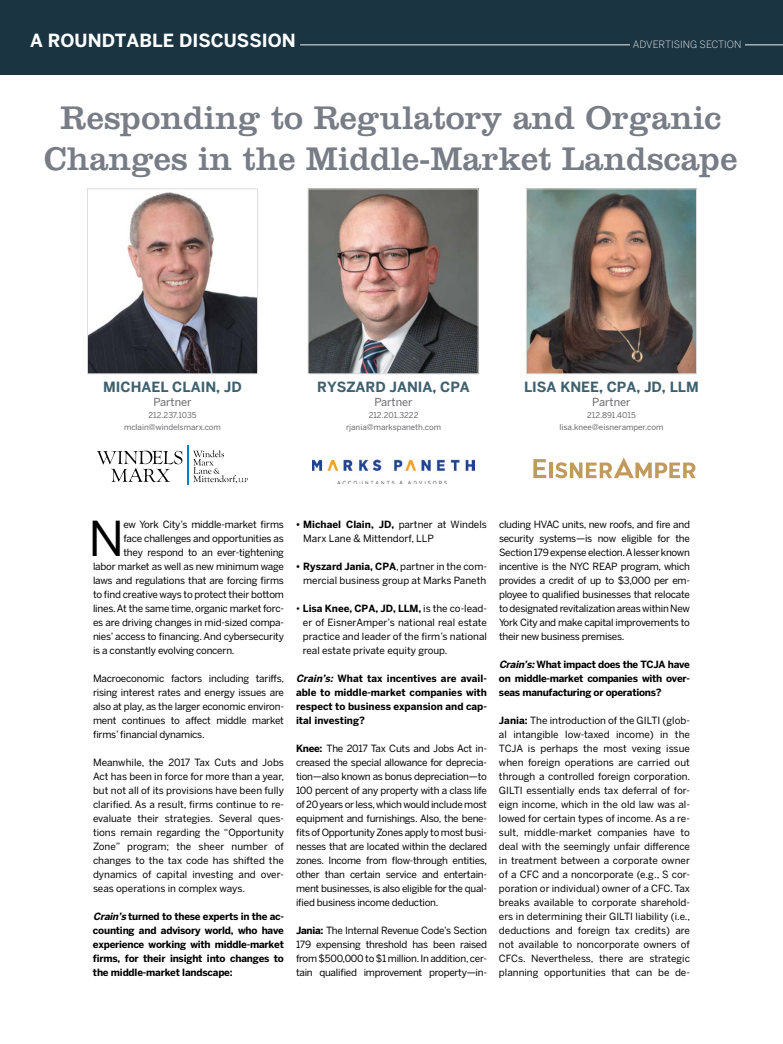
<style>
.page{position:relative;width:783px;height:1044px;background:#fff}
.page>*{position:absolute;margin:0;border:0;box-sizing:border-box;transform-origin:0 0}
.t1{font:47.7px "Benton Sans";color:#000}
.t2{font:34px/40.8px "Clarendon";color:#777c86;text-align:center}
.t3{font:700 18px "Benton Sans";color:#fff}
.t4{font:700 14px "Benton Sans";color:#3f616f}
.t5{font:11px "Benton Sans";color:#67686b}
.t6{font:300 10px "Benton Sans";color:#ededee}
.t7{font:9.9px/14px "Benton Sans";letter-spacing:-.02em;color:#000;text-align:justify}
.t8{font:700 9.9px/14px "Benton Sans";letter-spacing:-.02em;color:#000;text-align:justify}
.t9{font:9.9px/14px "Benton Sans";color:#000}
.t10{font:8px/12px "Benton Sans";color:#67686b;text-align:center}
.s1{font-style:italic}
.s2{font-weight:700}
</style>
<div class="page">
<div style="left:0;top:0;width:783px;height:74px;background:#1a3441"></div>
<hr style="left:300px;top:44px;width:483px;height:1px;background:#ededee">
<div style="left:630px;top:41px;width:114px;height:18px;background:#1a3441"></div>
<img style="left:528px;top:191px;width:167px;height:181px">
<div style="left:526px;top:189px;width:171px;height:185px;border:1px solid #dedddc"></div>
<img style="left:310px;top:191px;width:166px;height:181px">
<div style="left:308px;top:189px;width:170px;height:185px;border:1px solid #dedddc"></div>
<svg style="left:533px;top:459px;width:13px;height:19px"></svg>
<hr style="left:549px;top:463px;width:4px;height:15px;background:#c29a5b">
<svg style="left:555px;top:458px;width:141px;height:20px"></svg>
<img style="left:312px;top:460px;width:162px;height:24px">
<img style="left:89px;top:192px;width:167px;height:180px">
<div style="left:87px;top:189px;width:171px;height:185px;border:1px solid #dedddc"></div>
<svg style="left:97px;top:451px;width:85px;height:31px"></svg>
<svg style="left:193px;top:450px;width:55px;height:33px"></svg>
<hr style="left:187px;top:445px;width:2px;height:40px;background:#0081c6">
<h3 class="t3" style="left:30px;top:29px;width:267px">A ROUNDTABLE DISCUSSION</h3>
<p class="t6" style="left:633px;top:39px;width:110px">ADVERTISING SECTION</p>
<h2 class="t2" style="left:44px;top:98px;width:695px">Responding to Regulatory and Organic<br>Changes in the Middle-Market Landscape</h2>
<h3 class="t4" style="left:103px;top:379px;width:140px">MICHAEL CLAIN, JD</h3>
<p class="t5" style="left:153px;top:395px;width:40px">Partner</p>
<p class="t10" style="left:124px;top:409px;width:98px">212.237.1035 mclain@windelsmarx.com</p>
<h3 class="t4" style="left:317px;top:379px;width:154px">RYSZARD JANIA, CPA</h3>
<p class="t5" style="left:374px;top:395px;width:40px">Partner</p>
<p class="t10" style="left:346px;top:409px;width:97px">212.201.3222 rjania@markspaneth.com</p>
<h3 class="t4" style="left:524px;top:379px;width:176px">LISA KNEE, CPA, JD, LLM</h3>
<p class="t5" style="left:592px;top:395px;width:40px">Partner</p>
<p class="t10" style="left:560px;top:409px;width:105px">212.891.4015 lisa.knee@eisneramper.com</p>
<h1 class="t1" style="left:89px;top:510px;width:37px">N</h1>
<p class="t7" style="left:123px;top:517px;width:162px">ew York City’s middle-market firms</p>
<p class="t7" style="left:123px;top:531px;width:162px">face challenges and opportunities as</p>
<p class="t7" style="left:123px;top:545px;width:162px">they respond to an ever-tightening</p>
<p class="t7" style="left:93px;top:559px;width:193px">labor market as well as new minimum wage</p>
<p class="t7" style="left:93px;top:573px;width:193px">laws and regulations that are forcing firms</p>
<p class="t7" style="left:93px;top:587px;width:193px">to find creative ways to protect their bottom</p>
<p class="t7" style="left:93px;top:601px;width:193px">lines. At the same time, organic market forc-</p>
<p class="t7" style="left:93px;top:615px;width:193px">es are driving changes in mid-sized compa-</p>
<p class="t7" style="left:93px;top:629px;width:193px">nies’ access to financing. And cybersecurity</p>
<p class="t7" style="left:93px;top:643px;width:143px">is a constantly evolving concern.</p>
<p class="t7" style="left:93px;top:671px;width:193px">Macroeconomic factors including tariffs, rising interest rates and energy issues are also at play, as the larger economic environ&shy;ment continues to affect middle market firms’ financial dynamics.</p>
<p class="t7" style="left:93px;top:755px;width:193px">Meanwhile, the 2017 Tax Cuts and Jobs Act has been in force for more than a year, but not all of its provisions have been fully clarified. As a result, firms continue to re&shy;evaluate their strategies. Several ques&shy;tions remain regarding the “Opportunity Zone” program; the sheer number of changes to the tax code has shifted the dynamics of capital investing and over&shy;seas operations in complex ways.</p>
<p class="t8" style="left:93px;top:909px;width:193px"><span class="s1">Crain’s</span> turned to these experts in the ac&shy;counting and advisory world, who have experience working with middle-market firms, for their insight into changes to the middle-market landscape:</p>
<p class="t9" style="left:303px;top:517px;width:185px;text-indent:-7px"><span class="s2">• Michael Clain, JD,</span> partner at Windels<br>Marx Lane &amp; Mittendorf, LLP</p>
<p class="t9" style="left:296px;top:559px;width:193px;text-align:right"><span class="s2">• Ryszard Jania, CPA</span>, partner in the com&shy;mercial business group at Marks Paneth</p>
<p class="t7" style="left:303px;top:601px;width:186px;text-indent:-7px">• <span class="s2">Lisa Knee, CPA, JD, LLM,</span> is the co-lead&shy;er of EisnerAmper’s national real estate practice and leader of the firm’s national real estate private equity group.</p>
<p class="t8" style="left:296px;top:671px;width:193px"><span class="s1">Crain’s:</span> What tax incentives are avail&shy;able to middle-market companies with respect to business expansion and cap&shy;ital investing?</p>
<p class="t7" style="left:296px;top:741px;width:193px"><span class="s2">Knee:</span> The 2017 Tax Cuts and Jobs Act in&shy;creased the special allowance for deprecia&shy;tion—also known as bonus depreciation—to 100 percent of any property with a class life of 20 years or less, which would include most equipment and furnishings. Also, the bene&shy;fits of Opportunity Zones apply to most busi&shy;nesses that are located within the declared zones. Income from flow-through entities, other than certain service and entertain&shy;ment businesses, is also eligible for the qual&shy;ified business income deduction.</p>
<p class="t7" style="left:296px;top:923px;width:193px"><span class="s2">Jania:</span> The Internal Revenue Code’s Section 179 expensing threshold has been raised from $500,000 to $1 million. In addition, cer&shy;tain qualified improvement property—in-</p>
<p class="t7" style="left:499px;top:517px;width:193px">cluding HVAC units, new roofs, and fire and security systems—is now eligible for the Section 179 expense election. A lesser known incentive is the NYC REAP program, which provides a credit of up to $3,000 per em&shy;ployee to qualified businesses that relocate to designated revitalization areas within New York City and make capital improvements to their new business premises.</p>
<p class="t8" style="left:499px;top:657px;width:193px"><span class="s1">Crain’s:</span>What impact does the TCJA have on middle-market companies with over&shy;seas manufacturing or operations?</p>
<p class="t7" style="left:499px;top:713px;width:193px"><span class="s2">Jania:</span> The introduction of the GILTI (glob&shy;al intangible low-taxed income) in the TCJA is perhaps the most vexing issue when foreign operations are carried out through a controlled foreign corporation.<br>GILTI essentially ends tax deferral of for&shy;eign income, which in the old law was al&shy;lowed for certain types of income. As a re&shy;sult, middle-market companies have to deal with the seemingly unfair difference in treatment between a corporate owner of a CFC and a noncorporate (e.g., S cor&shy;poration or individual) owner of a CFC. Tax breaks available to corporate sharehold&shy;ers in determining their GILTI liability (i.e., deductions and foreign tax credits) are not available to noncorporate owners of CFCs. Nevertheless, there are strategic planning opportunities that can be de-</p>
</div>
